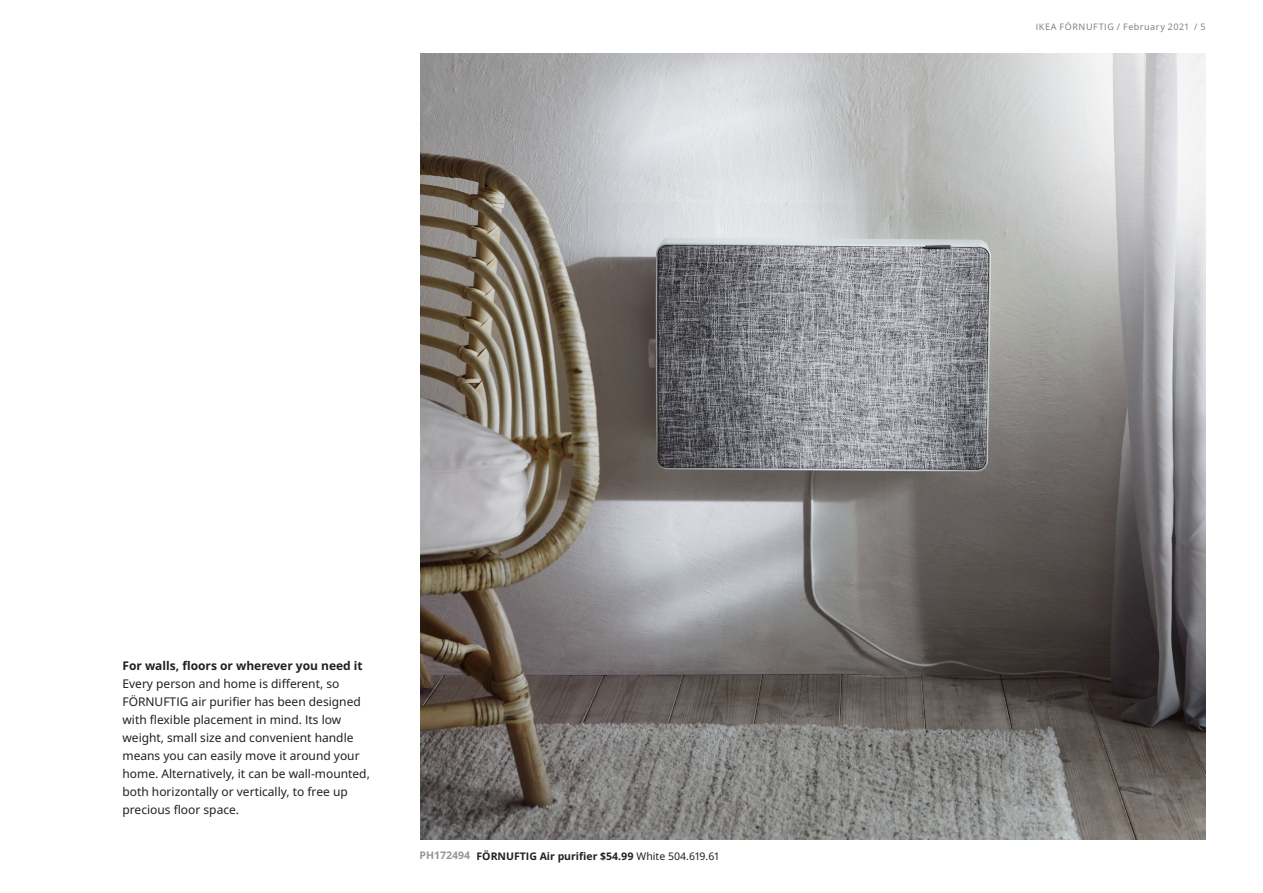
<style>
.page{position:relative;width:1263px;height:893px;background:#fff}
.page>*{position:absolute;margin:0;border:0;box-sizing:border-box;transform-origin:0 0}
.Image_text{font:12px/18px "Noto IKEA Latin";color:#231f20}
.Image_text-2{font:700 12px "Noto IKEA Latin";color:#231f20}
.PH-number{font:700 10.5px "Noto IKEA Latin";color:#231f20}
.PH-number-2{font:700 10.5px "Noto IKEA Latin";color:#939598}
.t1{font:9px "Noto IKEA Latin";letter-spacing:.06em;color:#808285}
.s1{font-weight:400}
</style>
<div class="page">
<img style="left:420px;top:54px;width:785px;height:785px">
<p class="Image_text-2" style="left:122px;top:657px;width:242px">For walls, floors or wherever you need it</p>
<p class="Image_text" style="left:122px;top:674px;width:249px">Every person and home is different, so FÖRNUFTIG air purifier has been designed with flexible placement in mind. Its low weight, small size and convenient handle means you can easily move it around your home. Alternatively, it can be wall-mounted, both horizontally or vertically, to free up precious floor space.</p>
<p class="PH-number-2" style="left:419px;top:848px;width:52px">PH172494</p>
<p class="PH-number" style="left:476px;top:848px;width:244px">FÖRNUFTIG Air purifier $54.99 <span class="s1">White 504.619.61</span></p>
<p class="t1" style="left:1036px;top:21px;width:171px">IKEA FÖRNUFTIG / February 2021 / 5</p>
</div>
